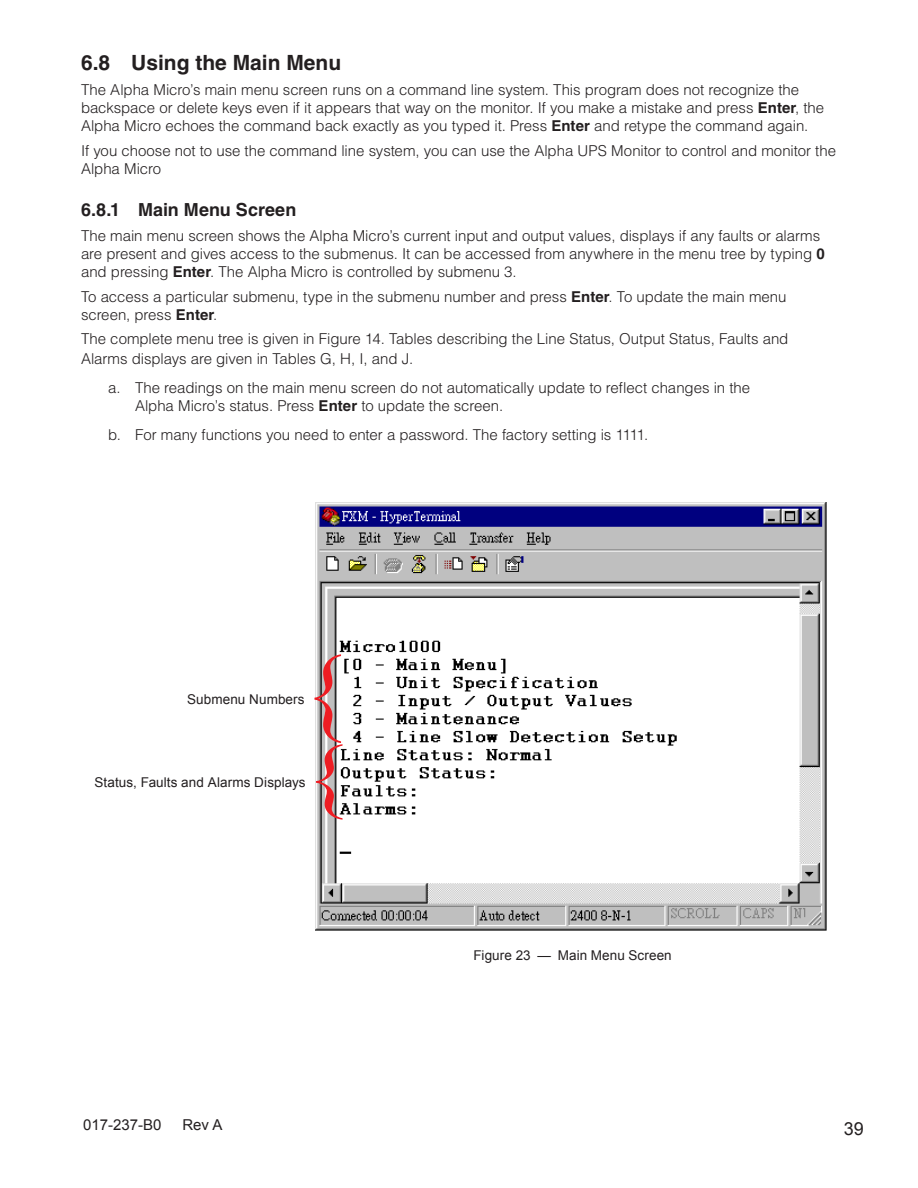
<style>
.page{position:relative;width:918px;height:1188px;background:#fff}
.page>*{position:absolute;margin:0;border:0;box-sizing:border-box;transform-origin:0 0}
.t1{font:97.5px "Times New Roman";color:#ee1d23}
.t2{font:82.95px "Times New Roman";color:#ee1d23;scale:1.18 1}
.t3{font:700 21px "Helvetica";color:#231f20}
.t4{font:700 18px "Helvetica";color:#231f20}
.t5{font:18px "Arial";color:#231f20}
.Body_Text{font:300 15px/18px "Helvetica";letter-spacing:-.005em;color:#231f20}
.t6{font:15px "Arial";color:#231f20}
.Callout{font:13.5px "Arial";letter-spacing:.005em;color:#231f20}
.s1{font-weight:700}
</style>
<div class="page">
<img style="left:316px;top:502px;width:511px;height:429px">
<p class="t3" style="left:81px;top:50px;width:262px">6.8 Using the Main Menu</p>
<p class="Body_Text" style="left:81px;top:80px;width:745px">The Alpha Micro’s main menu screen runs on a command line system. This program does not recognize the backspace or delete keys even if it appears that way on the monitor. If you make a mistake and press <span class="s1">Enter</span>, the<br>Alpha Micro echoes the command back exactly as you typed it. Press <span class="s1">Enter</span> and retype the command again.</p>
<p class="Body_Text" style="left:81px;top:141px;width:757px">If you choose not to use the command line system, you can use the Alpha UPS Monitor to control and monitor the<br>Alpha Micro</p>
<p class="t4" style="left:81px;top:199px;width:217px">6.8.1 Main Menu Screen</p>
<p class="Body_Text" style="left:81px;top:226px;width:745px">The main menu screen shows the Alpha Micro’s current input and output values, displays if any faults or alarms are present and gives access to the submenus. It can be accessed from anywhere in the menu tree by typing <span class="s1">0 </span>and pressing <span class="s1">Enter</span>. The Alpha Micro is controlled by submenu 3.</p>
<p class="Body_Text" style="left:81px;top:287px;width:707px">To access a particular submenu, type in the submenu number and press <span class="s1">Enter</span>. To update the main menu screen, press <span class="s1">Enter</span>.</p>
<p class="Body_Text" style="left:81px;top:329px;width:709px;line-height:19.8px">The complete menu tree is given in Figure 14. Tables describing the Line Status, Output Status, Faults and<br>Alarms displays are given in Tables G, H, I, and J.</p>
<p class="Body_Text" style="left:135px;top:378px;width:617px;text-indent:-27px">a. The readings on the main menu screen do not automatically update to reflect changes in the<br>Alpha Micro’s status. Press <span class="s1">Enter</span> to update the screen.</p>
<p class="Body_Text" style="left:108px;top:425px;width:542px">b. For many functions you need to enter a password. The factory setting is 1111.</p>
<p class="Callout" style="left:187px;top:691px;width:119px">Submenu Numbers</p>
<p class="Callout" style="left:94px;top:773px;width:213px">Status, Faults and Alarms Displays</p>
<p class="t1" style="left:301px;top:624px;width:48px">{</p>
<p class="t2" style="left:303px;top:718px;width:41px">{</p>
<p class="t6" style="left:83px;top:1115px;width:80px">017-237-B0</p>
<p class="t6" style="left:182px;top:1115px;width:42px">Rev A</p>
<p class="Callout" style="left:473px;top:946px;width:200px">Figure 23 — Main Menu Screen</p>
<p class="t5" style="left:844px;top:1117px;width:22px">39</p>
</div>
